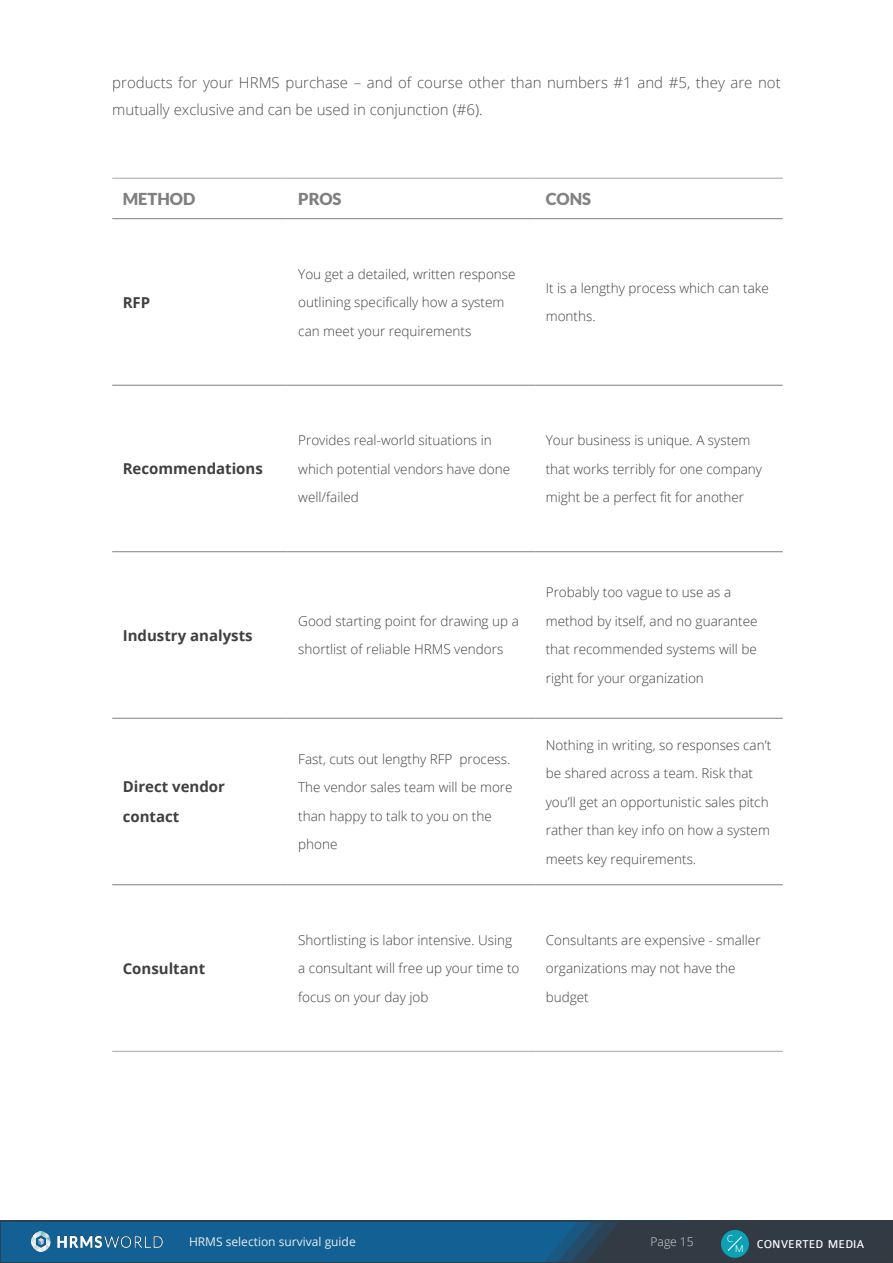
<style>
.page{position:relative;width:893px;height:1263px;background:#fff}
.page>*{position:absolute;margin:0;border:0;box-sizing:border-box;transform-origin:0 0}
.t1{font:900 16.5px "Lato";color:#808080}
.t2{font:900 16.5px "Lato";color:#828282}
.t3{font:300 15px/27px "Open Sans";color:#4d4d4d}
.t4{font:700 15px/30px "Open Sans";color:#404040}
.t5{font:300 13.5px/28.5px "Open Sans";color:#404040}
.t6{font:12.15px "Colaborate";color:#fff}
.t7{font:12px "Open Sans";color:#e7edee}
.t8{font:300 12px "Open Sans";color:#d6dadc}
.t9{font:9.75px "Corbert";color:#fff}
</style>
<div class="page">
<div style="left:0;top:1221px;width:893px;height:42px;background:#136194"></div>
<div style="left:678px;top:1221px;width:215px;height:42px;background:#323a44"></div>
<div style="left:0;top:1220px;width:893px;height:43px;border:2px solid #313a41"></div>
<div style="left:721px;top:1230px;width:28px;height:28px;background:#0da1b5;border-radius:50%"></div>
<svg style="left:543px;top:1221px;width:199px;height:42px"></svg>
<img style="left:31px;top:1232px;width:132px;height:19px">
<hr style="left:112px;top:178px;width:176px;height:1px;background:#a6a6a6">
<hr style="left:288px;top:178px;width:247px;height:1px;background:#a6a6a6">
<hr style="left:535px;top:178px;width:248px;height:1px;background:#a6a6a6">
<hr style="left:112px;top:1051px;width:176px;height:1px;background:#a6a6a6">
<hr style="left:288px;top:1051px;width:247px;height:1px;background:#a6a6a6">
<hr style="left:535px;top:1051px;width:248px;height:1px;background:#a6a6a6">
<hr style="left:112px;top:218px;width:176px;height:1px;background:#808080">
<hr style="left:288px;top:218px;width:247px;height:1px;background:#808080">
<hr style="left:535px;top:218px;width:248px;height:1px;background:#808080">
<hr style="left:112px;top:385px;width:176px;height:1px;background:#808080">
<hr style="left:288px;top:385px;width:247px;height:1px;background:#808080">
<hr style="left:535px;top:385px;width:248px;height:1px;background:#808080">
<hr style="left:112px;top:551px;width:176px;height:1px;background:#808080">
<hr style="left:288px;top:551px;width:247px;height:1px;background:#808080">
<hr style="left:535px;top:551px;width:248px;height:1px;background:#808080">
<hr style="left:112px;top:718px;width:176px;height:1px;background:#808080">
<hr style="left:288px;top:718px;width:247px;height:1px;background:#808080">
<hr style="left:535px;top:718px;width:248px;height:1px;background:#808080">
<hr style="left:112px;top:884px;width:176px;height:1px;background:#808080">
<hr style="left:288px;top:884px;width:247px;height:1px;background:#808080">
<hr style="left:535px;top:884px;width:248px;height:1px;background:#808080">
<p class="t3" style="left:112px;top:69px;width:670px">products for your HRMS purchase – and of course other than numbers #1 and #5, they are not mutually exclusive and can be used in conjunction (#6).</p>
<p class="t1" style="left:123px;top:189px;width:74px">METHOD</p>
<p class="t1" style="left:298px;top:189px;width:45px">PROS</p>
<p class="t2" style="left:546px;top:189px;width:47px">CONS</p>
<p class="t4" style="left:123px;top:287px;width:29px">RFP</p>
<p class="t5" style="left:298px;top:259px;width:219px">You get a detailed, written response outlining specifically how a system can meet your requirements</p>
<p class="t5" style="left:546px;top:273px;width:225px">It is a lengthy process which can take months.</p>
<p class="t4" style="left:123px;top:453px;width:142px">Recommendations</p>
<p class="t4" style="left:123px;top:620px;width:131px">Industry analysts</p>
<p class="t4" style="left:123px;top:771px;width:104px">Direct vendor contact</p>
<p class="t4" style="left:123px;top:953px;width:84px">Consultant</p>
<p class="t5" style="left:298px;top:426px;width:213px">Provides real-world situations in which potential vendors have done well/failed</p>
<p class="t5" style="left:546px;top:426px;width:218px">Your business is unique. A system that works terribly for one company might be a perfect fit for another</p>
<p class="t5" style="left:298px;top:606px;width:222px">Good starting point for drawing up a shortlist of reliable HRMS vendors</p>
<p class="t5" style="left:298px;top:744px;width:216px">Fast, cuts out lengthy RFP process.<br>The vendor sales team will be more than happy to talk to you on the phone</p>
<p class="t5" style="left:546px;top:578px;width:213px">Probably too vague to use as a method by itself, and no guarantee that recommended systems will be right for your organization</p>
<p class="t5" style="left:546px;top:730px;width:227px">Nothing in writing, so responses can’t be shared across a team. Risk that you’ll get an opportunistic sales pitch rather than key info on how a system meets key requirements.</p>
<p class="t5" style="left:298px;top:925px;width:223px">Shortlisting is labor intensive. Using a consultant will free up your time to focus on your day job</p>
<p class="t5" style="left:546px;top:925px;width:216px">Consultants are expensive - smaller organizations may not have the budget</p>
<p class="t7" style="left:189px;top:1233px;width:168px">HRMS selection survival guide</p>
<p class="t8" style="left:651px;top:1233px;width:45px">Page 15</p>
<p class="t9" style="left:727px;top:1232px;width:8px">C</p>
<p class="t9" style="left:735px;top:1242px;width:10px">M</p>
<p class="t6" style="left:757px;top:1238px;width:109px">CONVERTED MEDIA</p>
</div>
